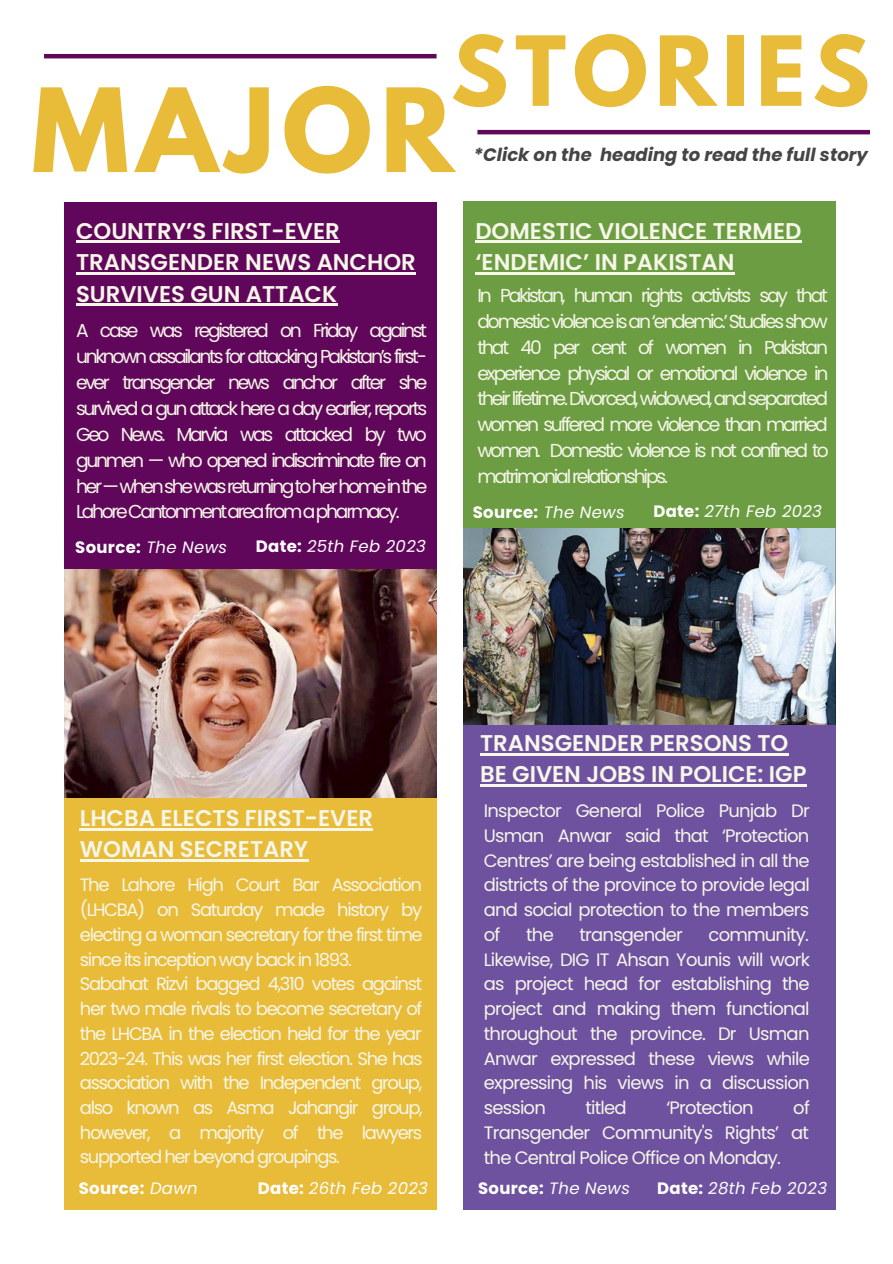
<style>
.page{position:relative;width:893px;height:1264px;background:#fff}
.page>*{position:absolute;margin:0;border:0;box-sizing:border-box;transform-origin:0 0}
.t1{font:700 102.6px "League Spartan";letter-spacing:.08em;color:#e8bc38}
.t2{font:700 85.5px "League Spartan";letter-spacing:.08em;color:#e8bc38}
.t3{font:600 22.8px/31.5px "Poppins";color:#f6f6e9}
.t4{font:18.75px/25.8px "Poppins";letter-spacing:-.115em;color:#f6f6e9;text-align:justify}
.t5{font:18px/24.8px "Poppins";letter-spacing:-.075em;color:#f6f6e9;text-align:justify}
.t6{font:italic 700 18px "Poppins";color:#454545}
.t7{font:18px "Poppins";letter-spacing:-.045em;color:#f6f6e9}
.t8{font:italic 16.5px "Poppins";letter-spacing:.02em;color:#fff}
.t9{font:700 16.5px "Poppins";letter-spacing:.02em;color:#fff}
.s1{font-weight:400;font-style:italic}
.s2{font-weight:700;font-style:normal}
</style>
<div class="page">
<div style="left:64px;top:202px;width:372px;height:367px;background:#61075b"></div>
<hr style="left:76px;top:241px;width:264px;height:2px;background:#f6f6e9">
<hr style="left:76px;top:272px;width:340px;height:2px;background:#f6f6e9">
<hr style="left:76px;top:304px;width:261px;height:2px;background:#f6f6e9">
<div style="left:64px;top:725px;width:372px;height:484px;background:#e8bc38"></div>
<img style="left:65px;top:569px;width:372px;height:228px">
<hr style="left:80px;top:828px;width:293px;height:2px;background:#f6f6e9">
<hr style="left:80px;top:859px;width:228px;height:2px;background:#f6f6e9">
<hr style="left:44px;top:54px;width:392px;height:4px;background:#600956">
<hr style="left:477px;top:130px;width:392px;height:4px;background:#600956">
<div style="left:463px;top:202px;width:372px;height:342px;background:#6c9d42"></div>
<hr style="left:475px;top:241px;width:326px;height:2px;background:#f6f6e9">
<hr style="left:475px;top:272px;width:259px;height:2px;background:#f6f6e9">
<img style="left:463px;top:529px;width:372px;height:195px">
<div style="left:463px;top:725px;width:372px;height:484px;background:#6e529f"></div>
<hr style="left:480px;top:753px;width:308px;height:2px;background:#f6f6e9">
<hr style="left:480px;top:784px;width:326px;height:3px;background:#f6f6e9">
<h2 class="t2" style="left:451px;top:29px;width:420px">STORIES</h2>
<h1 class="t1" style="left:32px;top:80px;width:423px">MAJOR</h1>
<p class="t6" style="left:473px;top:142px;width:396px">*Click on the heading to read the full story</p>
<p class="t3" style="left:76px;top:215px;width:341px">COUNTRY’S FIRST-EVER<br>TRANSGENDER NEWS ANCHOR<br>SURVIVES GUN ATTACK</p>
<p class="t4" style="left:76px;top:318px;width:353px">A case was registered on Friday against unknown assailants for attacking Pakistan’s first&shy;ever transgender news anchor after she survived a gun attack here a day earlier, reports Geo News. Marvia was attacked by two gunmen — who opened indiscriminate fire on her—whenshewasreturningtoherhomeinthe LahoreCantonmentareafromapharmacy.</p>
<p class="t9" style="left:75px;top:535px;width:153px">Source: <span class="s1">The News</span></p>
<p class="t8" style="left:256px;top:534px;width:171px"><span class="s2">Date:</span> 25th Feb 2023</p>
<p class="t3" style="left:475px;top:215px;width:327px">DOMESTIC VIOLENCE TERMED ‘ENDEMIC’ IN PAKISTAN</p>
<p class="t4" style="left:477px;top:282px;width:353px">In Pakistan, human rights activists say that domestic violence is an ‘endemic.’ Studies show that 40 per cent of women in Pakistan experience physical or emotional violence in their lifetime. Divorced, widowed, and separated women suffered more violence than married women. Domestic violence is not confined to matrimonialrelationships.</p>
<p class="t9" style="left:472px;top:500px;width:153px">Source: <span class="s1">The News</span></p>
<p class="t8" style="left:653px;top:499px;width:170px"><span class="s2">Date:</span> 27th Feb 2023</p>
<p class="t3" style="left:80px;top:802px;width:294px">LHCBA ELECTS FIRST-EVER<br>WOMAN SECRETARY</p>
<p class="t5" style="left:80px;top:872px;width:344px;text-align:left">The Lahore High Court Bar Association (LHCBA) on Saturday made history by electing a woman secretary for the first time since its inception way back in 1893.<br>Sabahat Rizvi bagged 4,310 votes against her two male rivals to become secretary of the LHCBA in the election held for the year 2023-24. This was her first election. She has association with the Independent group, also known as Asma Jahangir group, however, a majority of the lawyers supported her beyond groupings.</p>
<p class="t9" style="left:79px;top:1176px;width:120px">Source: <span class="s1">Dawn</span></p>
<p class="t8" style="left:258px;top:1176px;width:171px"><span class="s2">Date:</span> 26th Feb 2023</p>
<p class="t3" style="left:480px;top:727px;width:328px">TRANSGENDER PERSONS TO<br>BE GIVEN JOBS IN POLICE: IGP</p>
<p class="t5" style="left:484px;top:798px;width:327px">Inspector General Police Punjab Dr Usman Anwar said that ‘Protection Centres’ are being established in all the districts of the province to provide legal and social protection to the members of</p>
<p class="t5" style="left:484px;top:922px;width:327px;text-indent:225px">community.<br>Likewise, DIG IT Ahsan Younis will work as project head for establishing the project and making them functional throughout the province. Dr Usman Anwar expressed these views while expressing his views in a discussion session</p>
<p class="t5" style="left:526px;top:922px;width:29px">the</p>
<p class="t7" style="left:579px;top:921px;width:105px">transgender</p>
<p class="t5" style="left:484px;top:1095px;width:327px;text-indent:309px">of Transgender Community's Rights’ at the Central Police Office on Monday.</p>
<p class="t9" style="left:478px;top:1176px;width:153px">Source: <span class="s1">The News</span></p>
<p class="t8" style="left:657px;top:1176px;width:171px"><span class="s2">Date:</span> 28th Feb 2023</p>
<p class="t5" style="left:585px;top:1095px;width:43px">titled</p>
<p class="t7" style="left:666px;top:1095px;width:89px">‘Protection</p>
</div>
